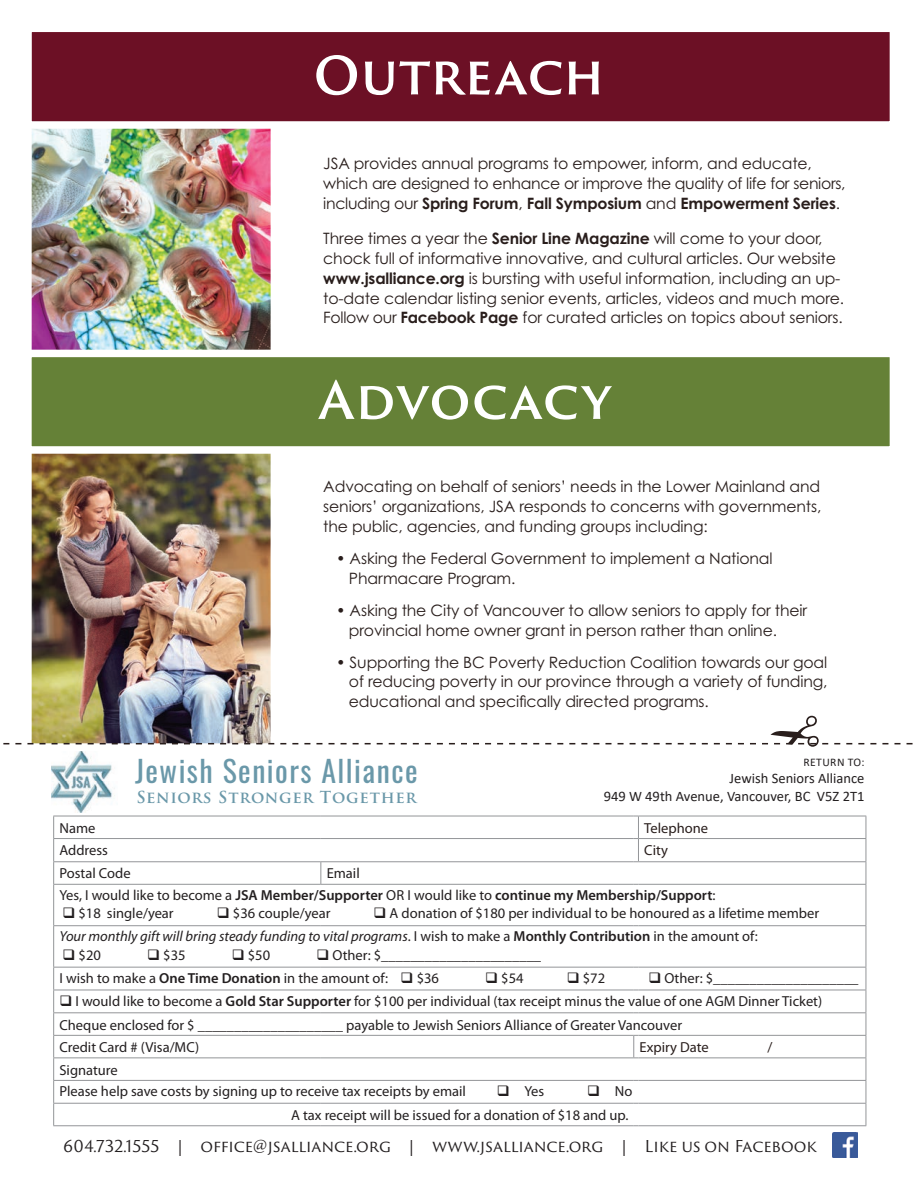
<style>
.page{position:relative;width:918px;height:1188px;background:#fff}
.page>*{position:absolute;margin:0;border:0;box-sizing:border-box;transform-origin:0 0}
.t1{font:600 51.3px "Trajan Sans Pro";color:#fff}
.t2{font:29.85px "Oswald";letter-spacing:.05em;color:#6a98a9}
.t3{font:700 16.2px "Trajan Pro";letter-spacing:.045em;color:#6a98a9}
.t4{font:16.05px "Trajan Sans Pro";letter-spacing:-.005em;color:#231f20}
.t5{font:15.6px/20px "Century Gothic Pro";letter-spacing:-.01em;color:#291e1c}
.t6{font:14.55px/24px "Myriad Pro";color:#231f20}
.t7{font:600 14.55px/21.1px "Myriad Pro";color:#231f20}
.t8{font:14.55px/17.4px "Calibri";color:#231f20;text-align:right}
.t9{font:14.55px "Myriad Pro";color:#291e1c}
.t10{font:11.7px "Calibri";letter-spacing:.04em;color:#231f20}
.s1{font-weight:700}
.s2{font-weight:400}
.s3{font-style:italic}
.s4{font-weight:600}
</style>
<div class="page">
<img style="left:31px;top:454px;width:240px;height:262px">
<img style="left:33px;top:129px;width:236px;height:221px">
<div style="left:24px;top:110px;width:254px;height:298px;border:8px solid #fff"></div>
<div style="left:28px;top:28px;width:865px;height:97px;background:#6c1025"></div>
<div style="left:24px;top:25px;width:873px;height:104px;border:8px solid #fff"></div>
<svg style="left:3px;top:716px;width:910px;height:31px"></svg>
<hr style="left:53px;top:1125px;width:268px;height:1px;background:#939598">
<hr style="left:321px;top:1125px;width:313px;height:1px;background:#939598">
<hr style="left:638px;top:1125px;width:228px;height:1px;background:#939598">
<hr style="left:53px;top:816px;width:268px;height:1px;background:#939598">
<hr style="left:321px;top:816px;width:313px;height:1px;background:#939598">
<hr style="left:53px;top:838px;width:268px;height:1px;background:#939598">
<hr style="left:321px;top:838px;width:313px;height:1px;background:#939598">
<hr style="left:53px;top:885px;width:1px;height:40px;background:#939598">
<hr style="left:866px;top:885px;width:1px;height:40px;background:#939598">
<hr style="left:53px;top:925px;width:268px;height:1px;background:#939598">
<hr style="left:53px;top:926px;width:1px;height:41px;background:#939598">
<hr style="left:321px;top:925px;width:313px;height:1px;background:#939598">
<hr style="left:638px;top:925px;width:228px;height:1px;background:#939598">
<hr style="left:866px;top:926px;width:1px;height:41px;background:#939598">
<hr style="left:53px;top:967px;width:268px;height:1px;background:#939598">
<hr style="left:321px;top:967px;width:313px;height:1px;background:#939598">
<hr style="left:638px;top:967px;width:228px;height:1px;background:#939598">
<hr style="left:53px;top:990px;width:268px;height:1px;background:#939598">
<hr style="left:321px;top:990px;width:313px;height:1px;background:#939598">
<hr style="left:638px;top:990px;width:228px;height:1px;background:#939598">
<hr style="left:53px;top:1012px;width:268px;height:1px;background:#939598">
<hr style="left:321px;top:1012px;width:313px;height:1px;background:#939598">
<hr style="left:638px;top:1012px;width:228px;height:1px;background:#939598">
<hr style="left:53px;top:1080px;width:268px;height:1px;background:#939598">
<hr style="left:321px;top:1080px;width:313px;height:1px;background:#939598">
<hr style="left:638px;top:1080px;width:228px;height:1px;background:#939598">
<hr style="left:53px;top:1103px;width:268px;height:1px;background:#939598">
<hr style="left:321px;top:1103px;width:313px;height:1px;background:#939598">
<hr style="left:638px;top:1103px;width:228px;height:1px;background:#939598">
<hr style="left:638px;top:816px;width:228px;height:1px;background:#939598">
<hr style="left:638px;top:838px;width:228px;height:1px;background:#939598">
<hr style="left:53px;top:1035px;width:268px;height:1px;background:#939598">
<svg style="left:53px;top:968px;width:1px;height:157px"></svg>
<hr style="left:321px;top:1035px;width:313px;height:1px;background:#939598">
<hr style="left:638px;top:1035px;width:228px;height:1px;background:#939598">
<svg style="left:866px;top:968px;width:1px;height:157px"></svg>
<hr style="left:53px;top:1058px;width:268px;height:1px;background:#939598">
<hr style="left:321px;top:1058px;width:313px;height:1px;background:#939598">
<svg style="left:633px;top:1035px;width:5px;height:24px"></svg>
<hr style="left:638px;top:1058px;width:228px;height:1px;background:#939598">
<hr style="left:53px;top:861px;width:268px;height:1px;background:#939598">
<svg style="left:53px;top:816px;width:1px;height:68px"></svg>
<hr style="left:321px;top:861px;width:313px;height:1px;background:#939598">
<svg style="left:320px;top:862px;width:1px;height:22px"></svg>
<svg style="left:634px;top:816px;width:5px;height:46px"></svg>
<hr style="left:638px;top:861px;width:228px;height:1px;background:#939598">
<svg style="left:866px;top:816px;width:1px;height:68px"></svg>
<hr style="left:53px;top:884px;width:268px;height:1px;background:#939598">
<hr style="left:321px;top:884px;width:313px;height:1px;background:#939598">
<hr style="left:638px;top:884px;width:228px;height:1px;background:#939598">
<img style="left:52px;top:751px;width:63px;height:61px">
<img style="left:832px;top:1133px;width:25px;height:24px">
<div style="left:28px;top:353px;width:865px;height:97px;background:#658137"></div>
<div style="left:24px;top:350px;width:873px;height:104px;border:8px solid #fff"></div>
<h1 class="t1" style="left:313px;top:38px;width:293px">Outreach</h1>
<p class="t5" style="left:323px;top:153px;width:524px">JSA provides annual programs to empower, inform, and educate, which are designed to enhance or improve the quality of life for seniors, including our <span class="s1">Spring Forum</span>, <span class="s1">Fall Symposium</span> and <span class="s1">Empowerment Series</span>.</p>
<p class="t5" style="left:323px;top:228px;width:522px">Three times a year the <span class="s1">Senior Line Magazine</span> will come to your door, chock full of informative innovative, and cultural articles. Our website <span class="s1">www.jsalliance.org</span> is bursting with useful information, including an up&shy;to-date calendar listing senior events, articles, videos and much more.<br>Follow our <span class="s1">Facebook Page</span> for curated articles on topics about seniors.</p>
<h1 class="t1" style="left:318px;top:362px;width:296px">Advocacy</h1>
<p class="t5" style="left:323px;top:476px;width:500px;text-align:justify">Advocating on behalf of seniors’ needs in the Lower Mainland and seniors’ organizations, JSA responds to concerns with governments, the public, agencies, and funding groups including:</p>
<p class="t5" style="left:349px;top:548px;width:425px;text-indent:-13px">• Asking the Federal Government to implement a National<br>Pharmacare Program.</p>
<p class="t5" style="left:349px;top:600px;width:460px;text-indent:-13px">• Asking the City of Vancouver to allow seniors to apply for their provincial home owner grant in person rather than online.</p>
<p class="t5" style="left:349px;top:652px;width:480px;text-align:justify;text-indent:-13px">• Supporting the BC Poverty Reduction Coalition towards our goal of reducing poverty in our province through a variety of funding, educational and specifically directed programs.</p>
<h2 class="t2" style="left:135px;top:744px;width:284px">Jewish Seniors Alliance</h2>
<p class="t3" style="left:136px;top:787px;width:282px">Seniors Stronger Together</p>
<p class="t10" style="left:803px;top:754px;width:63px">RETURN TO:</p>
<p class="t8" style="left:604px;top:770px;width:262px">Jewish Seniors Alliance<br>949 W 49th Avenue, Vancouver, BC V5Z 2T1</p>
<p class="t6" style="left:59px;top:816px;width:37px">Name</p>
<p class="t9" style="left:644px;top:819px;width:65px">Telephone</p>
<p class="t6" style="left:59px;top:838px;width:50px">Address</p>
<p class="t9" style="left:644px;top:841px;width:25px">City</p>
<p class="t6" style="left:59px;top:861px;width:73px">Postal Code</p>
<p class="t7" style="left:59px;top:863px;width:658px;text-indent:267px"><span class="s2">Email<br>Yes, I would like to become a</span> JSA Member/Supporter <span class="s2">OR I would like to</span> continue my Membership/Support<span class="s2">:</span></p>
<p class="t6" style="left:62px;top:901px;width:113px">❑ $18 single/year</p>
<p class="t6" style="left:217px;top:901px;width:115px">❑ $36 couple/year</p>
<p class="t6" style="left:59px;top:902px;width:761px;line-height:22.5px;text-indent:314px">❑ A donation of $180 per individual to be honoured as a lifetime member<br><span class="s3">Your monthly gift will bring steady funding to vital programs</span>. I wish to make a <span class="s4">Monthly Contribution</span> in the amount of:</p>
<p class="t6" style="left:63px;top:943px;width:40px">❑ $20</p>
<p class="t6" style="left:147px;top:943px;width:40px">❑ $35</p>
<p class="t6" style="left:232px;top:943px;width:40px">❑ $50</p>
<p class="t6" style="left:59px;top:943px;width:483px;line-height:22.8px;text-indent:257px">❑ Other: $______________________<br>I wish to make a <span class="s4">One Time Donation</span> in the amount of: ❑ $36</p>
<p class="t6" style="left:485px;top:966px;width:40px">❑ $54</p>
<p class="t6" style="left:567px;top:966px;width:40px">❑ $72</p>
<p class="t6" style="left:648px;top:966px;width:212px">❑ Other: $____________________</p>
<p class="t6" style="left:59px;top:988px;width:764px">❑ I would like to become a <span class="s4">Gold Star Supporter</span> for $100 per individual (tax receipt minus the value of one AGM Dinner Ticket)<br>Cheque enclosed for $ ____________________ payable to Jewish Seniors Alliance of Greater Vancouver</p>
<p class="t6" style="left:59px;top:1035px;width:141px">Credit Card # (Visa/MC)</p>
<p class="t9" style="left:640px;top:1038px;width:71px">Expiry Date</p>
<p class="t9" style="left:767px;top:1038px;width:6px">/</p>
<p class="t6" style="left:59px;top:1059px;width:408px;line-height:21.5px">Signature<br>Please help save costs by signing up to receive tax receipts by email</p>
<p class="t6" style="left:291px;top:1079px;width:343px;text-align:right">❑ No<br>A tax receipt will be issued for a donation of $18 and up.</p>
<p class="t6" style="left:497px;top:1079px;width:49px">❑ Yes</p>
<p class="t4" style="left:63px;top:1134px;width:756px">604.732.1555 | office@jsalliance.org | www.jsalliance.org | Like us on Facebook</p>
</div>
